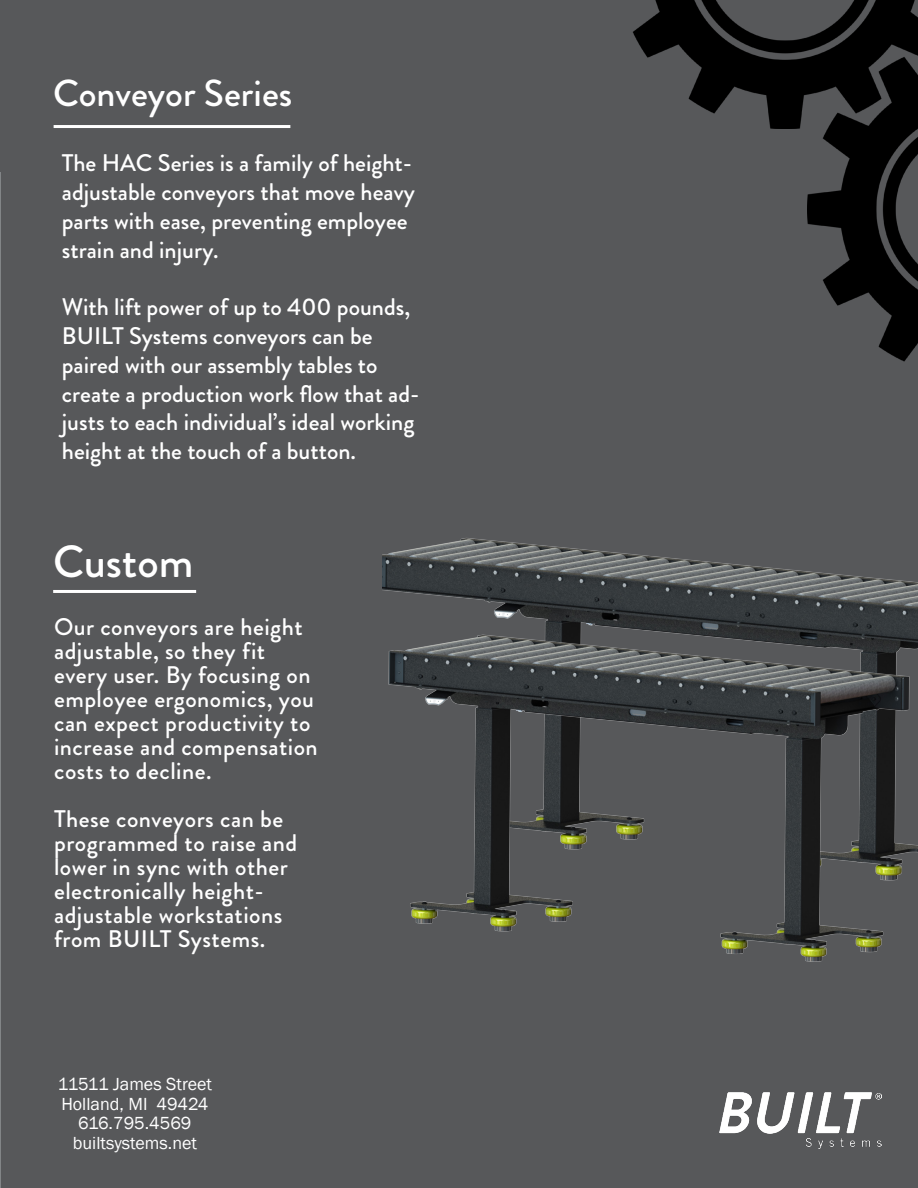
<style>
.page{position:relative;width:918px;height:1188px;background:#57585a}
.page>*{position:absolute;margin:0;border:0;box-sizing:border-box;transform-origin:0 0}
.t1{font:500 45px "Brandon Grotesque";color:#fff}
.t2{font:500 37.5px "Brandon Grotesque";color:#fff}
.t3{font:500 24px/28.8px "Brandon Grotesque";color:#fff}
.t4{font:500 24px/24px "Brandon Grotesque";letter-spacing:.02em;color:#fff}
.t5{font:18px/19.5px "Franklin Gothic";color:#fff;text-align:center}
</style>
<div class="page">
<svg style="left:0;top:0;width:2px;height:172px"></svg>
<img style="left:618px;top:0;width:300px;height:128px">
<img style="left:808px;top:42px;width:110px;height:334px">
<hr style="left:53px;top:590px;width:143px;height:3px;background:#fff">
<img style="left:720px;top:1093px;width:162px;height:56px">
<img style="left:382px;top:513px;width:536px;height:89px">
<img style="left:315px;top:602px;width:603px;height:376px">
<hr style="left:54px;top:125px;width:236px;height:3px;background:#fff">
<p class="t2" style="left:53px;top:67px;width:241px">Conveyor Series</p>
<p class="t3" style="left:62px;top:149px;width:352px">The HAC Series is a family of height-</p>
<p class="t3" style="left:62px;top:178px;width:355px">adjustable conveyors that move heavy parts with ease, preventing employee strain and injury.</p>
<p class="t3" style="left:62px;top:293px;width:359px">With lift power of up to 400 pounds, BUILT Systems conveyors can be paired with our assembly tables to create a production work flow that ad&shy;justs to each individual’s ideal working height at the touch of a button.</p>
<h1 class="t1" style="left:53px;top:530px;width:142px">Custom</h1>
<p class="t4" style="left:54px;top:615px;width:250px">Our conveyors are height adjustable, so they fit</p>
<p class="t4" style="left:54px;top:663px;width:265px">every user. By focusing on employee ergonomics, you can expect productivity to increase and compensation costs to decline.</p>
<p class="t4" style="left:54px;top:807px;width:245px">These conveyors can be programmed to raise and lower in sync with other electronically height-</p>
<p class="t4" style="left:54px;top:903px;width:230px">adjustable workstations from BUILT Systems.</p>
<p class="t5" style="left:58px;top:1075px;width:156px">11511 James Street<br>Holland, MI 49424<br>616.795.4569 builtsystems.net</p>
</div>
